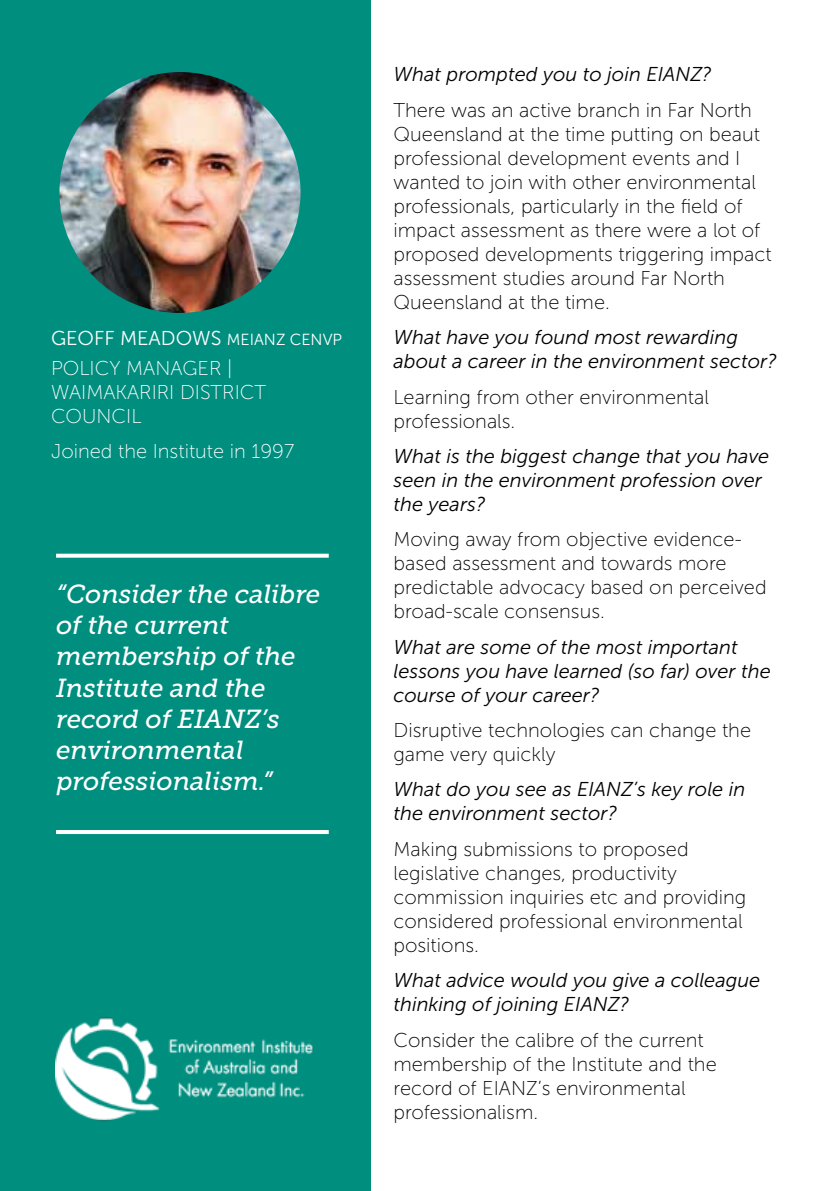
<style>
.page{position:relative;width:840px;height:1191px;background:#fff}
.page>*{position:absolute;margin:0;border:0;box-sizing:border-box;transform-origin:0 0}
.t1{font:italic 26px/31.2px "Museo Slab 500";color:#fff}
.t2{font:20px/24px "Museo Sans 100";color:#000}
.t3{font:italic 20px/24px "Museo Sans 300";color:#000}
.t4{font:20px/24px "Museo Sans 100";color:#fff}
.t5{font:20px "Museo Sans 300";color:#fff}
.s1{font-size:16px}
</style>
<div class="page">
<div style="left:0;top:0;width:370px;height:1191px;background:#008e7f"></div>
<svg style="left:56px;top:553px;width:272px;height:4px"></svg>
<hr style="left:56px;top:830px;width:272px;height:4px;background:#fff">
<img style="left:59px;top:72px;width:241px;height:241px;border-radius:120px">
<img style="left:55px;top:1017px;width:258px;height:104px">
<p class="t5" style="left:51px;top:328px;width:292px">GEOFF MEADOWS <span class="s1">MEIANZ CENVP</span></p>
<p class="t4" style="left:51px;top:356px;width:216px">POLICY MANAGER |<br>WAIMAKARIRI DISTRICT<br>COUNCIL</p>
<p class="t4" style="left:51px;top:440px;width:244px">Joined the Institute in 1997</p>
<h1 class="t1" style="left:56px;top:579px;width:266px">“Consider the calibre of the current membership of the<br>Institute and the record of EIANZ’s environmental professionalism.”</h1>
<p class="t3" style="left:393px;top:63px;width:319px">What prompted you to join EIANZ?</p>
<p class="t2" style="left:393px;top:98px;width:379px">There was an active branch in Far North Queensland at the time putting on beaut professional development events and I wanted to join with other environmental professionals, particularly in the field of impact assessment as there were a lot of proposed developments triggering impact assessment studies around Far North Queensland at the time.</p>
<p class="t3" style="left:393px;top:325px;width:384px">What have you found most rewarding about a career in the environment sector?</p>
<p class="t2" style="left:393px;top:385px;width:317px">Learning from other environmental professionals.</p>
<p class="t3" style="left:393px;top:444px;width:377px">What is the biggest change that you have seen in the environment profession over the years?</p>
<p class="t2" style="left:393px;top:528px;width:374px">Moving away from objective evidence&shy;based assessment and towards more predictable advocacy based on perceived broad-scale consensus.</p>
<p class="t3" style="left:393px;top:635px;width:378px">What are some of the most important lessons you have learned (so far) over the course of your career?</p>
<p class="t2" style="left:393px;top:718px;width:359px">Disruptive technologies can change the game very quickly</p>
<p class="t3" style="left:393px;top:777px;width:353px">What do you see as EIANZ’s key role in the environment sector?</p>
<p class="t2" style="left:393px;top:837px;width:354px">Making submissions to proposed legislative changes, productivity commission inquiries etc and providing considered professional environmental positions.</p>
<p class="t3" style="left:393px;top:968px;width:368px">What advice would you give a colleague thinking of joining EIANZ?</p>
<p class="t2" style="left:393px;top:1028px;width:324px">Consider the calibre of the current membership of the Institute and the record of EIANZ’s environmental professionalism.</p>
</div>
